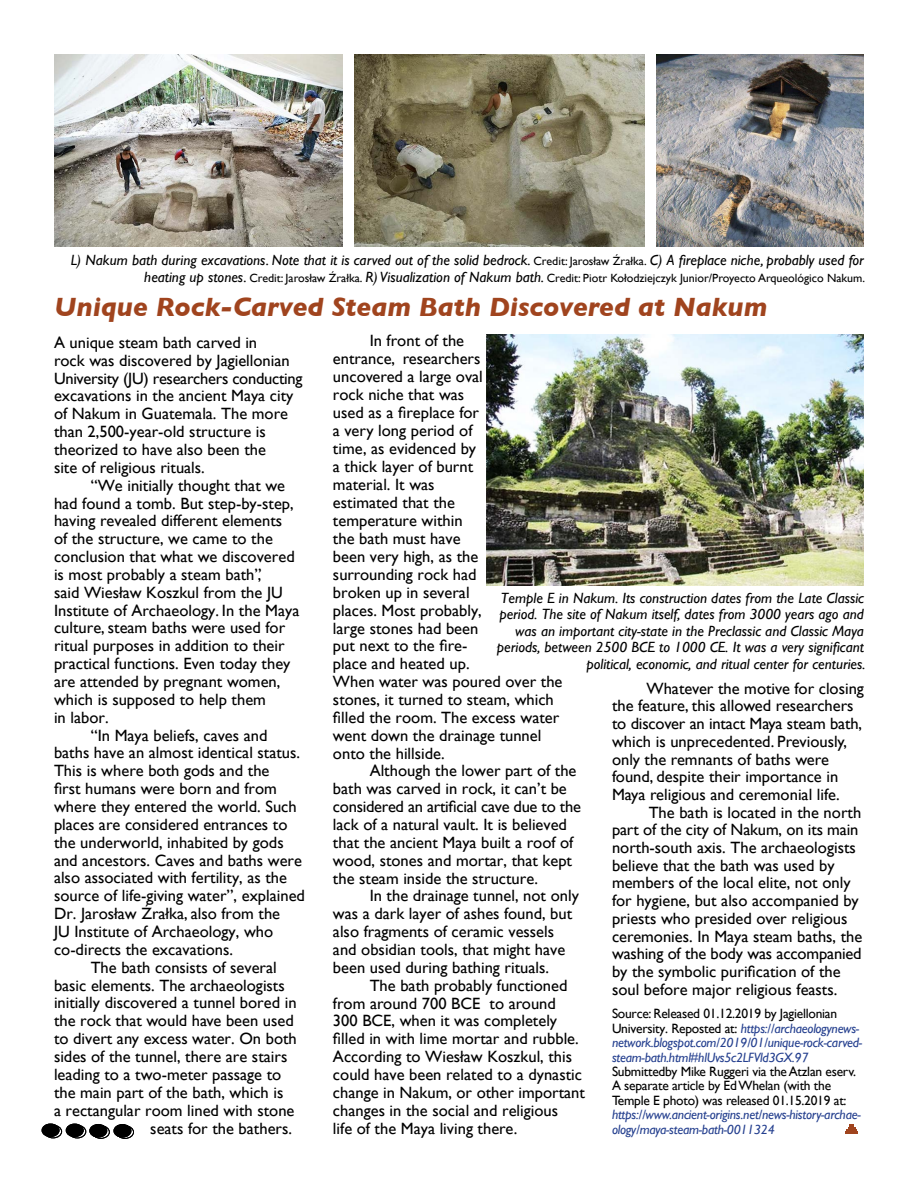
<style>
.page{position:relative;width:918px;height:1188px;background:#fff}
.page>*{position:absolute;margin:0;border:0;box-sizing:border-box;transform-origin:0 0}
.t1{font:italic 700 27px "Gill Sans";color:#a0441e}
.t2{font:16.35px/17.9px "Gill Sans";color:#000}
.t3{font:italic 14.85px/16.5px "Gill Sans";color:#000;text-align:right}
.t4{font:italic 13.5px/14.4px "Gill Sans";letter-spacing:-.02em;color:#25408f}
.t5{font:13.5px/14.4px "Gill Sans";letter-spacing:-.02em;color:#000}
.t6{font:11.85px "Gill Sans";color:#000}
.s1{font-style:normal;font-size:11.85px}
.s2{font-style:italic;font-size:14.85px}
.s3{font-size:12px}
.s4{font-style:normal;color:#000}
</style>
<div class="page">
<img style="left:54px;top:54px;width:289px;height:192px">
<img style="left:354px;top:54px;width:291px;height:192px">
<img style="left:656px;top:54px;width:208px;height:192px">
<svg style="left:845px;top:1124px;width:13px;height:10px"></svg>
<div style="left:44px;top:1125px;width:18px;height:13px;border:1px solid #000;border-radius:50%"></div>
<div style="left:42px;top:1124px;width:17px;height:13px;background:#000;border-radius:50%"></div>
<div style="left:42px;top:1124px;width:17px;height:13px;border:1px solid #000;border-radius:50%"></div>
<div style="left:68px;top:1125px;width:18px;height:13px;border:1px solid #000;border-radius:50%"></div>
<div style="left:66px;top:1124px;width:17px;height:13px;background:#000;border-radius:50%"></div>
<div style="left:66px;top:1124px;width:18px;height:13px;border:1px solid #000;border-radius:50%"></div>
<div style="left:92px;top:1125px;width:18px;height:14px;border:1px solid #000;border-radius:50%"></div>
<div style="left:90px;top:1124px;width:17px;height:13px;background:#000;border-radius:50%"></div>
<div style="left:89px;top:1124px;width:18px;height:13px;border:1px solid #000;border-radius:50%"></div>
<div style="left:116px;top:1125px;width:18px;height:14px;border:1px solid #000;border-radius:50%"></div>
<div style="left:114px;top:1125px;width:17px;height:12px;background:#000;border-radius:50%"></div>
<div style="left:114px;top:1124px;width:17px;height:14px;border:1px solid #000;border-radius:50%"></div>
<img style="left:486px;top:334px;width:378px;height:252px">
<p class="t3" style="left:71px;top:252px;width:795px">L) Nakum bath during excavations. Note that it is carved out of the solid bedrock. <span class="s1">Credit: Jarosław Źrałka.</span> C) A fireplace niche, probably used for</p>
<p class="t6" style="left:144px;top:271px;width:722px"><span class="s2">heating up stones.</span> Credit: Jarosław Źrałka<span class="s3">.</span> <span class="s2">R) Visualization of Nakum bath.</span> Credit: Piotr Kołodziejczyk Junior/Proyecto Arqueológico Nakum<span class="s3">.</span></p>
<h1 class="t1" style="left:54px;top:291px;width:715px">Unique Rock-Carved Steam Bath Discovered at Nakum</h1>
<p class="t2" style="left:54px;top:333px;width:250px">A unique steam bath carved in<br>rock was discovered by Jagiellonian University (JU) researchers conducting excavations in the ancient Maya city of Nakum in Guatemala. The more than 2,500-year-old structure is theorized to have also been the<br>site of religious rituals.</p>
<p class="t2" style="left:91px;top:476px;width:196px">“We initially thought that we</p>
<p class="t2" style="left:54px;top:494px;width:241px">had found a tomb. But step-by-step,</p>
<p class="t2" style="left:54px;top:512px;width:230px">having revealed different elements</p>
<p class="t2" style="left:54px;top:530px;width:220px">of the structure, we came to the</p>
<p class="t2" style="left:54px;top:547px;width:242px">conclusion that what we discovered</p>
<p class="t2" style="left:54px;top:565px;width:209px">is most probably a steam bath”,</p>
<p class="t2" style="left:54px;top:583px;width:230px">said Wiesław Koszkul from the JU</p>
<p class="t2" style="left:54px;top:601px;width:247px">Institute of Archaeology. In the Maya</p>
<p class="t2" style="left:54px;top:619px;width:233px">culture, steam baths were used for</p>
<p class="t2" style="left:54px;top:637px;width:232px">ritual purposes in addition to their</p>
<p class="t2" style="left:54px;top:655px;width:238px">practical functions. Even today they</p>
<p class="t2" style="left:54px;top:672px;width:228px">are attended by pregnant women,</p>
<p class="t2" style="left:54px;top:690px;width:213px">which is supposed to help them</p>
<p class="t2" style="left:54px;top:708px;width:56px">in labor.</p>
<p class="t2" style="left:91px;top:726px;width:178px">“In Maya beliefs, caves and</p>
<p class="t2" style="left:54px;top:744px;width:248px">baths have an almost identical status.</p>
<p class="t2" style="left:54px;top:762px;width:217px">This is where both gods and the</p>
<p class="t2" style="left:54px;top:780px;width:224px">first humans were born and from</p>
<p class="t2" style="left:54px;top:797px;width:244px">where they entered the world. Such</p>
<p class="t2" style="left:54px;top:815px;width:235px">places are considered entrances to</p>
<p class="t2" style="left:54px;top:833px;width:231px">the underworld, inhabited by gods</p>
<p class="t2" style="left:54px;top:851px;width:250px">and ancestors. Caves and baths were</p>
<p class="t2" style="left:54px;top:869px;width:235px">also associated with fertility, as the</p>
<p class="t2" style="left:54px;top:887px;width:253px">source of life-giving water”, explained</p>
<p class="t2" style="left:54px;top:905px;width:228px">Dr. Jarosław Źrałka, also from the</p>
<p class="t2" style="left:54px;top:922px;width:221px">JU Institute of Archaeology, who</p>
<p class="t2" style="left:54px;top:940px;width:181px">co-directs the excavations.</p>
<p class="t2" style="left:91px;top:958px;width:188px">The bath consists of several</p>
<p class="t2" style="left:54px;top:976px;width:232px">basic elements. The archaeologists</p>
<p class="t2" style="left:54px;top:994px;width:244px">initially discovered a tunnel bored in</p>
<p class="t2" style="left:54px;top:1012px;width:241px">the rock that would have been used</p>
<p class="t2" style="left:54px;top:1030px;width:244px">to divert any excess water. On both</p>
<p class="t2" style="left:54px;top:1047px;width:235px">sides of the tunnel, there are stairs</p>
<p class="t2" style="left:54px;top:1065px;width:229px">leading to a two-meter passage to</p>
<p class="t2" style="left:54px;top:1083px;width:231px">the main part of the bath, which is</p>
<p class="t2" style="left:54px;top:1101px;width:242px">a rectangular room lined with stone</p>
<p class="t2" style="left:150px;top:1119px;width:143px">seats for the bathers.</p>
<p class="t2" style="left:333px;top:331px;width:231px;text-indent:37px">In front of the<br>entrance, researchers<br>uncovered a large oval<br>rock niche that was<br>used as a fireplace for<br>a very long period of<br>time, as evidenced by<br>a thick layer of burnt<br>material. It was<br>estimated that the<br>temperature within<br>the bath must have<br>been very high, as the<br>surrounding rock had<br>broken up in several<br>places. Most probably,<br>large stones had been<br>put next to the fire-<br>place and heated up.<br>When water was poured over the stones, it turned to steam, which filled the room. The excess water went down the drainage tunnel onto the hillside.</p>
<p class="t2" style="left:333px;top:762px;width:249px;text-indent:37px">Although the lower part of the bath was carved in rock, it can’t be considered an artificial cave due to the lack of a natural vault. It is believed that the ancient Maya built a roof of wood, stones and mortar, that kept the steam inside the structure.</p>
<p class="t2" style="left:333px;top:887px;width:247px;text-indent:37px">In the drainage tunnel, not only was a dark layer of ashes found, but also fragments of ceramic vessels and obsidian tools, that might have been used during bathing rituals.</p>
<p class="t2" style="left:333px;top:976px;width:254px;text-indent:37px">The bath probably functioned from around 700 BCE to around<br>300 BCE, when it was completely filled in with lime mortar and rubble.<br>According to Wiesław Koszkul, this could have been related to a dynastic change in Nakum, or other important changes in the social and religious<br>life of the Maya living there.</p>
<p class="t3" style="left:497px;top:590px;width:370px">Temple E in Nakum. Its construction dates from the Late Classic period. The site of Nakum itself, dates from 3000 years ago and was an important city-state in the Preclassic and Classic Maya periods, between 2500 BCE to 1000 CE. It was a very significant political, economic, and ritual center for centuries.</p>
<p class="t2" style="left:612px;top:679px;width:254px;text-indent:35px">Whatever the motive for closing the feature, this allowed researchers to discover an intact Maya steam bath, which is unprecedented. Previously, only the remnants of baths were found, despite their importance in Maya religious and ceremonial life.</p>
<p class="t2" style="left:612px;top:803px;width:252px;text-indent:37px">The bath is located in the north part of the city of Nakum, on its main north-south axis. The archaeologists believe that the bath was used by members of the local elite, not only for hygiene, but also accompanied by priests who presided over religious ceremonies. In Maya steam baths, the washing of the body was accompanied by the symbolic purification of the soul before major religious feasts.</p>
<p class="t4" style="left:612px;top:1007px;width:252px"><span class="s4">Source: Released 01.12.2019 by Jagiellonian University. Reposted at:</span> https://archaeologynews&shy;network.blogspot.com/2019/01/unique-rock-carved&shy;steam-bath.html#hlUvs5c2LFVld3GX.97</p>
<p class="t5" style="left:612px;top:1064px;width:246px">Submittedby Mike Ruggeri via the Atzlan eserv.<br>A separate article by Ed Whelan (with the<br>Temple E photo) was released 01.15.2019 at:</p>
<p class="t4" style="left:612px;top:1108px;width:250px">https://www.ancient-origins.net/news-history-archae&shy;ology/maya-steam-bath-0011324</p>
</div>
